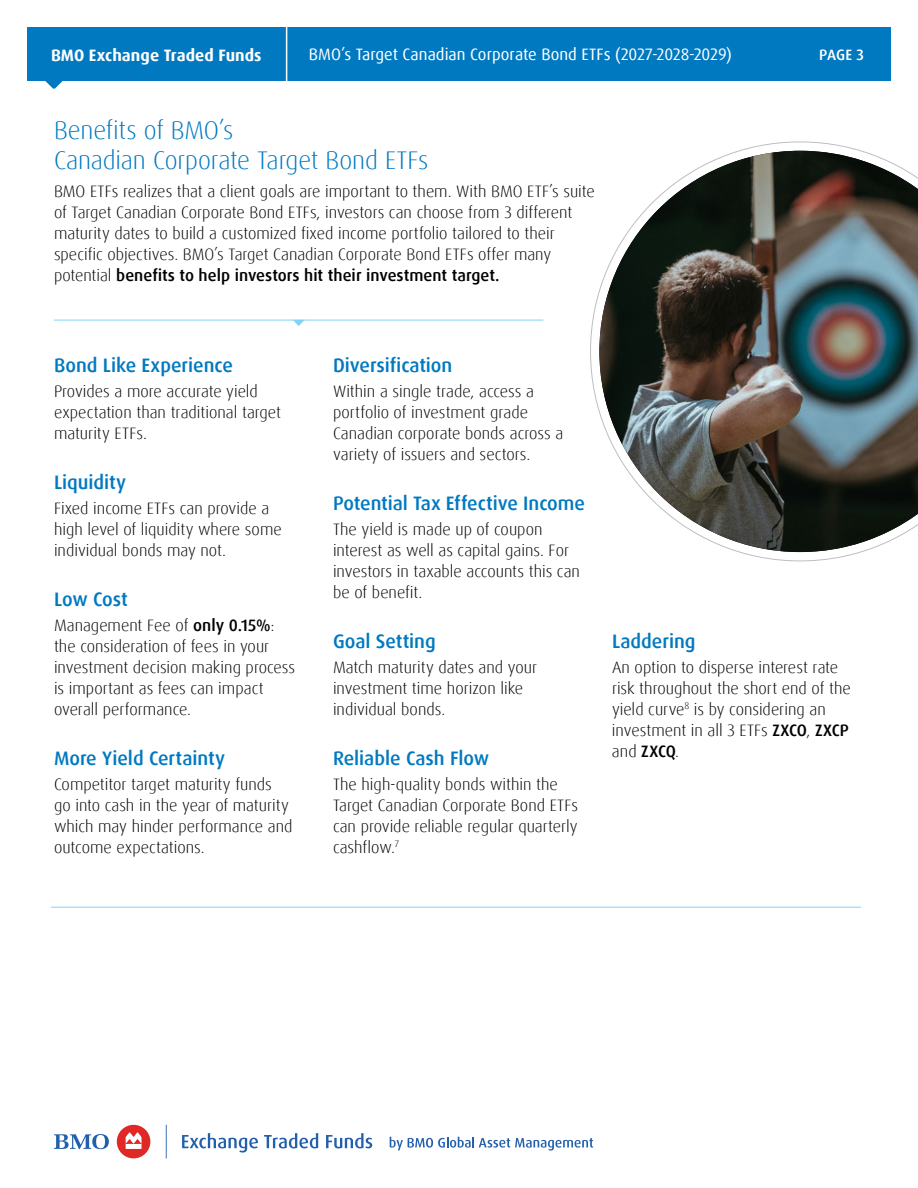
<style>
.page{position:relative;width:918px;height:1188px;background:#fff}
.page>*{position:absolute;margin:0;border:0;box-sizing:border-box;transform-origin:0 0}
.H2_-_Heading{font:300 25.5px/30.6px "Dax Pro";letter-spacing:-.005em;color:#0079c1}
.H3_-_Subheading{font:500 19.5px "Dax Pro";letter-spacing:-.005em;color:#0079c1}
.t1{font:300 16.5px/21px "Dax Pro";color:#000}
.t2{font:16.5px "Dax Pro";color:#fff}
.t3{font:700 16.5px "Dax Pro";color:#fff}
.t4{font:500 15px "Dax Pro";color:#fff}
.s1{font-weight:500}
</style>
<div class="page">
<div style="left:27px;top:27px;width:864px;height:54px;background:#0079c1"></div>
<svg style="left:45px;top:81px;width:18px;height:8px"></svg>
<img style="left:590px;top:141px;width:328px;height:420px">
<hr style="left:286px;top:27px;width:1px;height:54px;background:#fff">
<div style="left:117px;top:1125px;width:33px;height:33px;background:#e02826;border-radius:50%"></div>
<svg style="left:126px;top:1132px;width:16px;height:17px"></svg>
<svg style="left:54px;top:1134px;width:55px;height:15px"></svg>
<svg style="left:182px;top:1133px;width:76px;height:20px"></svg>
<svg style="left:264px;top:1133px;width:54px;height:15px"></svg>
<svg style="left:326px;top:1133px;width:46px;height:15px"></svg>
<svg style="left:166px;top:1125px;width:1px;height:33px"></svg>
<svg style="left:390px;top:1137px;width:203px;height:14px"></svg>
<hr style="left:54px;top:320px;width:489px;height:1px;background:#7ed3f7">
<svg style="left:293px;top:320px;width:12px;height:6px"></svg>
<hr style="left:51px;top:907px;width:810px;height:1px;background:#7ed3f7">
<p class="t3" style="left:51px;top:45px;width:212px">BMO Exchange Traded Funds</p>
<p class="t2" style="left:309px;top:44px;width:424px">BMO’s Target Canadian Corporate Bond ETFs (2027-2028-2029)</p>
<h2 class="H2_-_Heading" style="left:54px;top:115px;width:376px">Benefits of BMO’s<br>Canadian Corporate Target Bond ETFs</h2>
<p class="t1" style="left:54px;top:181px;width:542px">BMO ETFs realizes that a client goals are important to them. With BMO ETF’s suite of Target Canadian Corporate Bond ETFs, investors can choose from 3 different maturity dates to build a customized fixed income portfolio tailored to their specific objectives. BMO’s Target Canadian Corporate Bond ETFs offer many potential <span class="s1">benefits to help investors hit their investment target.</span></p>
<p class="t4" style="left:819px;top:45px;width:46px">PAGE 3</p>
<h3 class="H3_-_Subheading" style="left:54px;top:353px;width:181px">Bond Like Experience</h3>
<p class="t1" style="left:54px;top:381px;width:228px">Provides a more accurate yield expectation than traditional target maturity ETFs.</p>
<h3 class="H3_-_Subheading" style="left:54px;top:470px;width:74px">Liquidity</h3>
<p class="t1" style="left:54px;top:498px;width:229px">Fixed income ETFs can provide a high level of liquidity where some individual bonds may not.</p>
<h3 class="H3_-_Subheading" style="left:54px;top:587px;width:75px">Low Cost</h3>
<p class="t1" style="left:54px;top:614px;width:243px">Management Fee of <span class="s1">only 0.15%</span>: the consideration of fees in your investment decision making process is important as fees can impact overall performance.</p>
<h3 class="H3_-_Subheading" style="left:54px;top:746px;width:173px">More Yield Certainty</h3>
<p class="t1" style="left:54px;top:773px;width:240px">Competitor target maturity funds go into cash in the year of maturity which may hinder performance and outcome expectations.</p>
<h3 class="H3_-_Subheading" style="left:333px;top:353px;width:121px">Diversification</h3>
<p class="t1" style="left:333px;top:381px;width:232px">Within a single trade, access a portfolio of investment grade<br>Canadian corporate bonds across a variety of issuers and sectors.</p>
<h3 class="H3_-_Subheading" style="left:333px;top:491px;width:253px">Potential Tax Effective Income</h3>
<p class="t1" style="left:333px;top:519px;width:249px">The yield is made up of coupon interest as well as capital gains. For investors in taxable accounts this can be of benefit.</p>
<h3 class="H3_-_Subheading" style="left:333px;top:629px;width:104px">Goal Setting</h3>
<p class="t1" style="left:333px;top:656px;width:206px">Match maturity dates and your investment time horizon like individual bonds.</p>
<h3 class="H3_-_Subheading" style="left:333px;top:746px;width:158px">Reliable Cash Flow</h3>
<p class="t1" style="left:333px;top:773px;width:247px">The high-quality bonds within the<br>Target Canadian Corporate Bond ETFs can provide reliable regular quarterly cashflow.<sup>7</sup></p>
<h3 class="H3_-_Subheading" style="left:612px;top:629px;width:85px">Laddering</h3>
<p class="t1" style="left:612px;top:657px;width:240px">An option to disperse interest rate risk throughout the short end of the yield curve<sup>8</sup> is by considering an investment in all 3 ETFs <span class="s1">ZXCO</span>, <span class="s1">ZXCP </span>and <span class="s1">ZXCQ</span>.</p>
</div>
